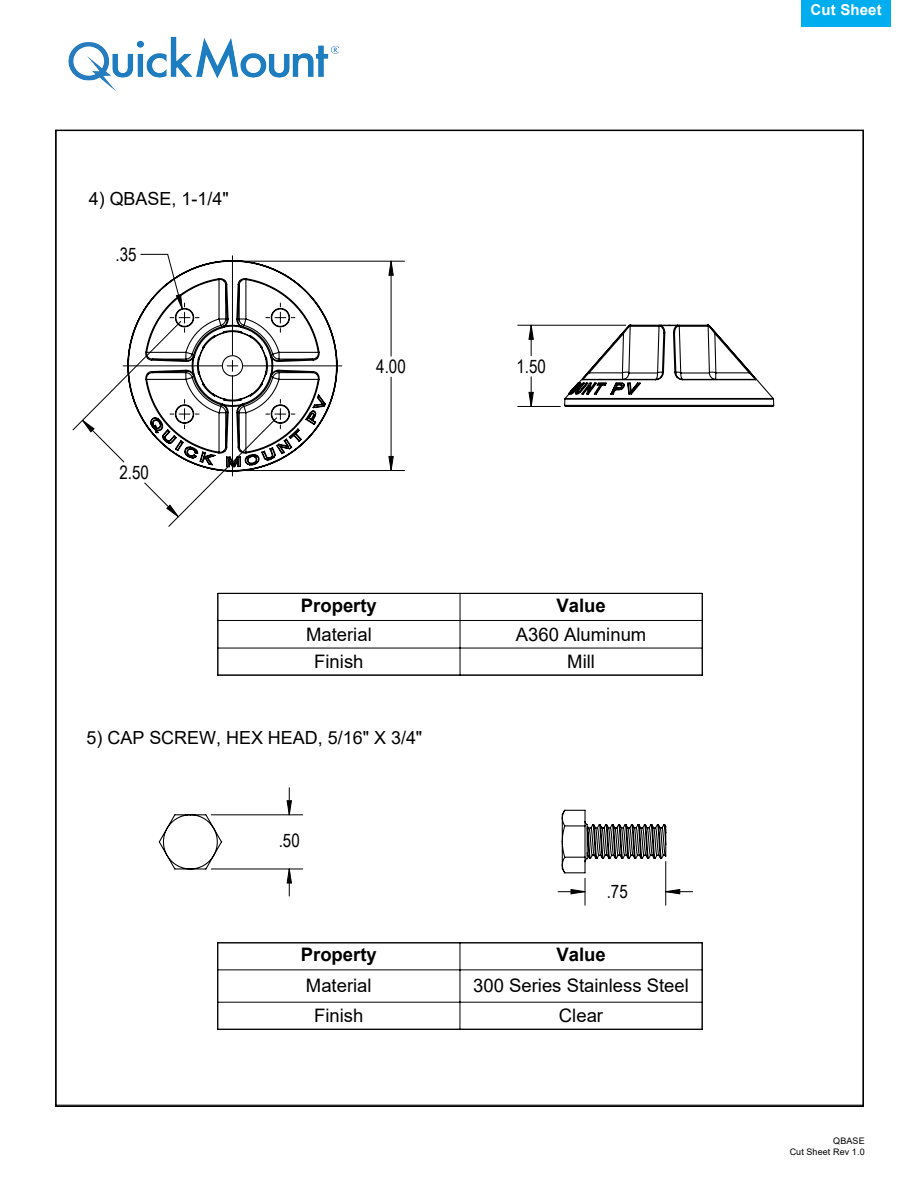
<style>
.page{position:relative;width:918px;height:1188px;background:#fff}
.page>*{position:absolute;margin:0;border:0;box-sizing:border-box;transform-origin:0 0}
.t1{font:18.6px "Arial";color:#000}
.t2{font:700 18.6px "Arial";color:#000}
.t3{font:18.6px "Arial Narrow";color:#000}
.t4{font:18px "Arial";color:#000}
.t5{font:700 15px "Arial";letter-spacing:.01em;color:#fff}
.t6{font:9px/10.8px "Arial";letter-spacing:.01em;color:#000;text-align:right}
</style>
<div class="page">
<img style="left:68px;top:36px;width:271px;height:56px">
<div style="left:801px;top:0;width:90px;height:27px;background:#00aeef"></div>
<svg style="left:217px;top:943px;width:1px;height:27px"></svg>
<svg style="left:460px;top:943px;width:1px;height:26px"></svg>
<hr style="left:217px;top:970px;width:1px;height:32px;background:#000">
<hr style="left:460px;top:970px;width:1px;height:32px;background:#000">
<svg style="left:217px;top:1002px;width:1px;height:27px"></svg>
<svg style="left:460px;top:1003px;width:1px;height:26px"></svg>
<svg style="left:702px;top:943px;width:1px;height:27px"></svg>
<hr style="left:702px;top:970px;width:1px;height:32px;background:#000">
<svg style="left:702px;top:1002px;width:1px;height:27px"></svg>
<hr style="left:218px;top:942px;width:242px;height:1px;background:#000">
<hr style="left:218px;top:969px;width:242px;height:1px;background:#000">
<hr style="left:460px;top:942px;width:242px;height:1px;background:#000">
<hr style="left:460px;top:969px;width:242px;height:1px;background:#000">
<hr style="left:218px;top:1002px;width:242px;height:1px;background:#000">
<hr style="left:460px;top:1002px;width:242px;height:1px;background:#000">
<hr style="left:218px;top:1029px;width:242px;height:1px;background:#000">
<hr style="left:460px;top:1029px;width:242px;height:1px;background:#000">
<svg style="left:702px;top:593px;width:1px;height:82px"></svg>
<hr style="left:460px;top:593px;width:242px;height:1px;background:#000">
<hr style="left:460px;top:620px;width:242px;height:1px;background:#000">
<hr style="left:460px;top:648px;width:242px;height:1px;background:#000">
<hr style="left:460px;top:675px;width:242px;height:1px;background:#000">
<svg style="left:82px;top:261px;width:598px;height:633px"></svg>
<svg style="left:561px;top:809px;width:106px;height:65px"></svg>
<svg style="left:158px;top:813px;width:65px;height:57px"></svg>
<svg style="left:127px;top:260px;width:211px;height:212px"></svg>
<svg style="left:564px;top:318px;width:211px;height:90px"></svg>
<p class="t4" style="left:89px;top:187px;width:142px">4) QBASE, 1-1/4"</p>
<p class="t3" style="left:115px;top:241px;width:23px">.35</p>
<p class="t3" style="left:120px;top:459px;width:31px">2.50</p>
<p class="t3" style="left:376px;top:353px;width:31px">4.00</p>
<p class="t3" style="left:516px;top:352px;width:31px">1.50</p>
<p class="t2" style="left:301px;top:592px;width:78px">Property</p>
<p class="t2" style="left:556px;top:592px;width:51px">Value</p>
<p class="t1" style="left:306px;top:621px;width:67px">Material</p>
<p class="t1" style="left:516px;top:621px;width:132px">A360 Aluminum</p>
<p class="t1" style="left:314px;top:649px;width:51px">Finish</p>
<p class="t1" style="left:567px;top:649px;width:29px">Mill</p>
<p class="t4" style="left:87px;top:726px;width:337px">5) CAP SCREW, HEX HEAD, 5/16" X 3/4"</p>
<p class="t3" style="left:279px;top:827px;width:23px">.50</p>
<p class="t3" style="left:607px;top:878px;width:23px">.75</p>
<p class="t2" style="left:301px;top:941px;width:78px">Property</p>
<p class="t2" style="left:556px;top:941px;width:51px">Value</p>
<p class="t1" style="left:306px;top:973px;width:67px">Material</p>
<p class="t1" style="left:473px;top:973px;width:217px">300 Series Stainless Steel</p>
<p class="t1" style="left:314px;top:1003px;width:51px">Finish</p>
<p class="t1" style="left:559px;top:1003px;width:46px">Clear</p>
<p class="t5" style="left:811px;top:-1px;width:73px">Cut Sheet</p>
<p class="t6" style="left:790px;top:1135px;width:76px">QBASE<br>Cut Sheet Rev 1.0</p>
</div>
